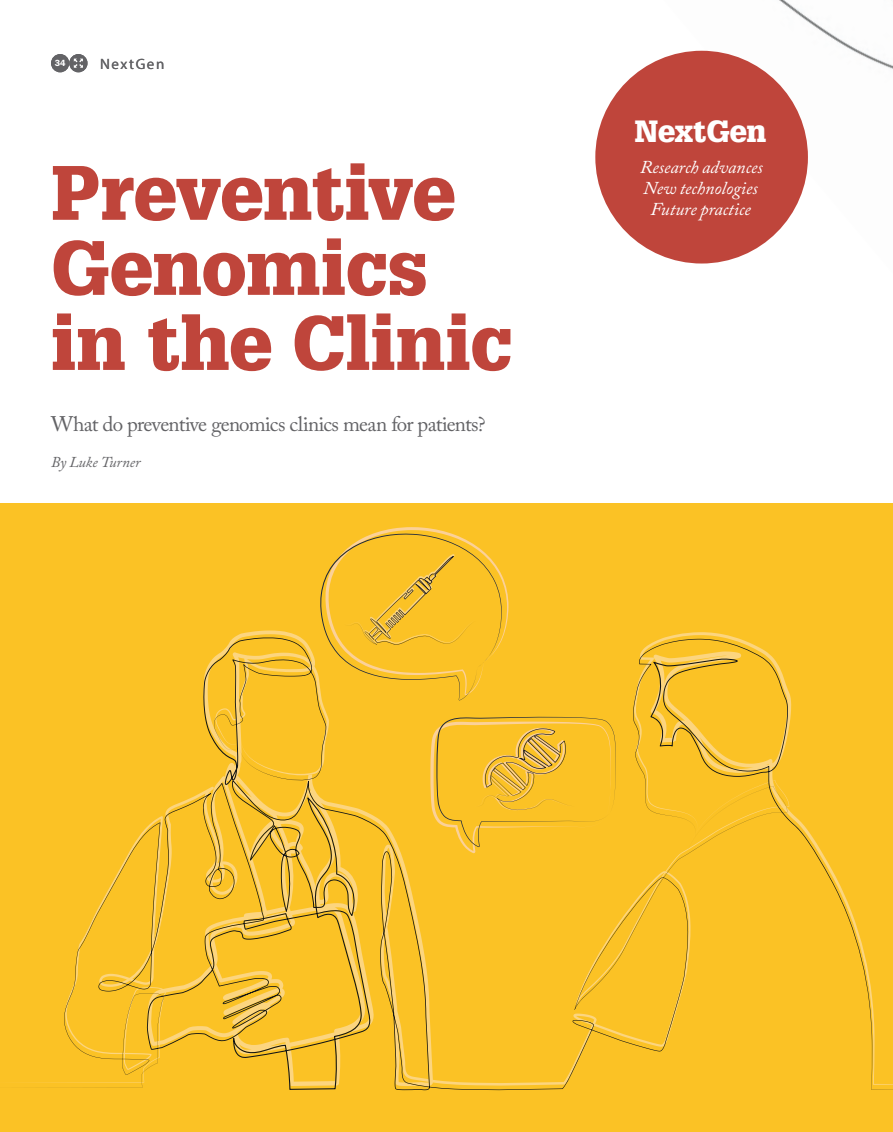
<style>
.page{position:relative;width:893px;height:1132px;background:#fff}
.page>*{position:absolute;margin:0;border:0;box-sizing:border-box;transform-origin:0 0}
.t1{font:900 75px/75px "Glypha LT Std";letter-spacing:-.005em;color:#bf453b}
.t2{font:900 30px "Glypha LT Std";color:#fff}
.t3{font:21px "Adobe Caslon Pro";letter-spacing:-.035em;color:#636366}
.t4{font:italic 18px/21px "Adobe Caslon Pro";color:#fff}
.t5{font:italic 15px "Adobe Caslon Pro";color:#636366}
.t6{font:15px "Myriad Pro";letter-spacing:.1em;color:#636366}
.t7{font:600 9px "ITC Franklin Gothic Std";color:#fff}
</style>
<div class="page">
<div style="left:51px;top:54px;width:18px;height:18px;background:#636366;border-radius:50%"></div>
<div style="left:69px;top:54px;width:19px;height:18px;background:#636366;border-radius:50%"></div>
<svg style="left:74px;top:59px;width:9px;height:9px"></svg>
<div style="left:0;top:503px;width:893px;height:628px;background:#fbc225"></div>
<svg style="left:26px;top:792px;width:607px;height:297px"></svg>
<svg style="left:633px;top:638px;width:260px;height:451px"></svg>
<svg style="left:203px;top:527px;width:413px;height:325px"></svg>
<img style="left:595px;top:0;width:298px;height:264px">
<div style="left:595px;top:51px;width:213px;height:212px;background:#bf453b;border-radius:50%"></div>
<p class="t7" style="left:55px;top:58px;width:12px">34</p>
<p class="t6" style="left:100px;top:55px;width:66px">NextGen</p>
<h1 class="t1" style="left:51px;top:155px;width:405px">Preventive</h1>
<h1 class="t1" style="left:51px;top:230px;width:462px">Genomics in the Clinic</h1>
<p class="t3" style="left:51px;top:411px;width:436px">What do preventive genomics clinics mean for patients?</p>
<p class="t5" style="left:51px;top:453px;width:91px">By Luke Turner</p>
<h2 class="t2" style="left:635px;top:113px;width:133px">NextGen</h2>
<p class="t4" style="left:640px;top:157px;width:124px">Research advances<br>New technologies</p>
<p class="t4" style="left:650px;top:199px;width:102px">Future practice</p>
</div>
